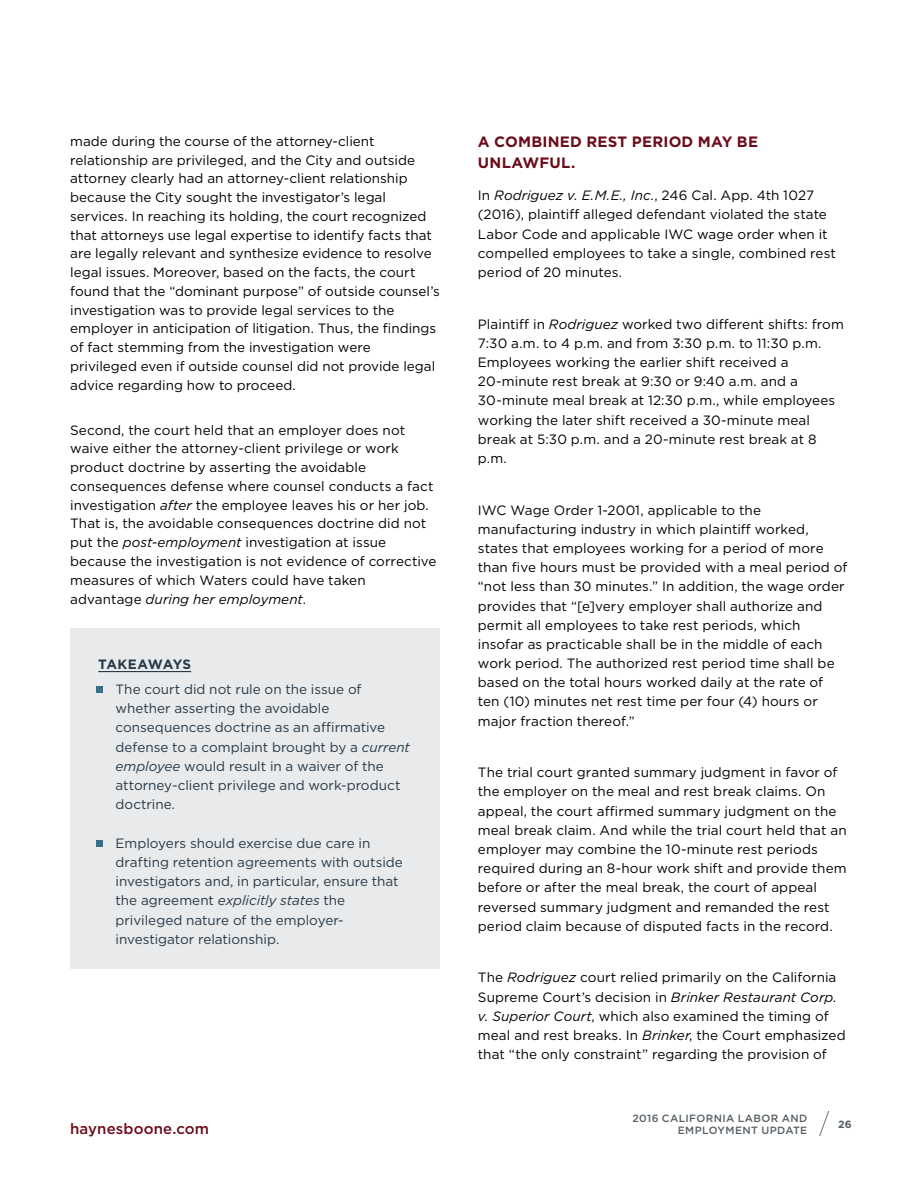
<style>
.page{position:relative;width:918px;height:1188px;background:#fff}
.page>*{position:absolute;margin:0;border:0;box-sizing:border-box;transform-origin:0 0}
.t1{font:700 15px/21px "Gotham";letter-spacing:.015em;color:#6c0b1a}
.t2{font:500 15px "Gotham";letter-spacing:.01em;color:#6c0b1a}
.t3{font:13.5px/19.2px "Gotham";letter-spacing:.005em;color:#000}
.t4{font:13.5px/19.2px "Gotham";color:#273948}
.t5{font:700 13.5px "Gotham";letter-spacing:-.005em;color:#273948}
.t6{font:500 10.5px/12px "Gotham";letter-spacing:.035em;color:#575f64;text-align:right}
.t7{font:700 10.5px "Gotham";color:#575f64}
.s1{font-style:italic}
</style>
<div class="page">
<div style="left:70px;top:629px;width:370px;height:340px;background:#e8eaeb"></div>
<svg style="left:819px;top:1112px;width:10px;height:24px"></svg>
<hr style="left:98px;top:671px;width:93px;height:1px;background:#273948">
<div style="left:96px;top:686px;width:7px;height:7px;background:#386f88"></div>
<div style="left:96px;top:840px;width:7px;height:7px;background:#386f88"></div>
<p class="t3" style="left:70px;top:131px;width:371px;line-height:18.8px">made during the course of the attorney-client relationship are privileged, and the City and outside attorney clearly had an attorney-client relationship because the City sought the investigator’s legal services. In reaching its holding, the court recognized that attorneys use legal expertise to identify facts that are legally relevant and synthesize evidence to resolve legal issues. Moreover, based on the facts, the court found that the “dominant purpose” of outside counsel’s investigation was to provide legal services to the employer in anticipation of litigation. Thus, the findings of fact stemming from the investigation were privileged even if outside counsel did not provide legal advice regarding how to proceed.</p>
<p class="t3" style="left:70px;top:420px;width:368px;line-height:18.8px">Second, the court held that an employer does not waive either the attorney-client privilege or work product doctrine by asserting the avoidable consequences defense where counsel conducts a fact investigation <span class="s1">after</span> the employee leaves his or her job.<br>That is, the avoidable consequences doctrine did not put the <span class="s1">post-employment</span> investigation at issue because the investigation is not evidence of corrective measures of which Waters could have taken advantage <span class="s1">during her employment</span>.</p>
<p class="t5" style="left:98px;top:656px;width:94px">TAKEAWAYS</p>
<p class="t4" style="left:116px;top:679px;width:296px">The court did not rule on the issue of whether asserting the avoidable consequences doctrine as an affirmative defense to a complaint brought by a <span class="s1">current employee</span> would result in a waiver of the attorney-client privilege and work-product doctrine.</p>
<p class="t4" style="left:116px;top:833px;width:289px">Employers should exercise due care in drafting retention agreements with outside investigators and, in particular, ensure that the agreement <span class="s1">explicitly states</span> the privileged nature of the employer&shy;investigator relationship.</p>
<p class="t1" style="left:478px;top:131px;width:282px">A COMBINED REST PERIOD MAY BE<br>UNLAWFUL.</p>
<p class="t3" style="left:478px;top:185px;width:360px">In <span class="s1">Rodriguez v. E.M.E., Inc.</span>, 246 Cal. App. 4th 1027 (2016), plaintiff alleged defendant violated the state Labor Code and applicable IWC wage order when it compelled employees to take a single, combined rest period of 20 minutes.</p>
<p class="t3" style="left:478px;top:314px;width:368px">Plaintiff in <span class="s1">Rodriguez</span> worked two different shifts: from 7:30 a.m. to 4 p.m. and from 3:30 p.m. to 11:30 p.m.<br>Employees working the earlier shift received a 20-minute rest break at 9:30 or 9:40 a.m. and a 30-minute meal break at 12:30 p.m., while employees working the later shift received a 30-minute meal break at 5:30 p.m. and a 20-minute rest break at 8 p.m.</p>
<p class="t3" style="left:478px;top:500px;width:371px">IWC Wage Order 1-2001, applicable to the manufacturing industry in which plaintiff worked, states that employees working for a period of more than five hours must be provided with a meal period of “not less than 30 minutes.” In addition, the wage order provides that “[e]very employer shall authorize and permit all employees to take rest periods, which insofar as practicable shall be in the middle of each work period. The authorized rest period time shall be based on the total hours worked daily at the rate of ten (10) minutes net rest time per four (4) hours or major fraction thereof.”</p>
<p class="t3" style="left:478px;top:763px;width:370px">The trial court granted summary judgment in favor of the employer on the meal and rest break claims. On appeal, the court affirmed summary judgment on the meal break claim. And while the trial court held that an employer may combine the 10-minute rest periods required during an 8-hour work shift and provide them before or after the meal break, the court of appeal reversed summary judgment and remanded the rest period claim because of disputed facts in the record.</p>
<p class="t3" style="left:478px;top:968px;width:369px">The <span class="s1">Rodriguez</span> court relied primarily on the California Supreme Court’s decision in <span class="s1">Brinker Restaurant Corp. v. Superior Court</span>, which also examined the timing of meal and rest breaks. In <span class="s1">Brinker</span>, the Court emphasized that “the only constraint” regarding the provision of</p>
<p class="t2" style="left:70px;top:1119px;width:141px">haynesboone.com</p>
<p class="t6" style="left:632px;top:1112px;width:176px">2016 CALIFORNIA LABOR AND<br>EMPLOYMENT UPDATE</p>
<p class="t7" style="left:838px;top:1118px;width:15px">26</p>
</div>
